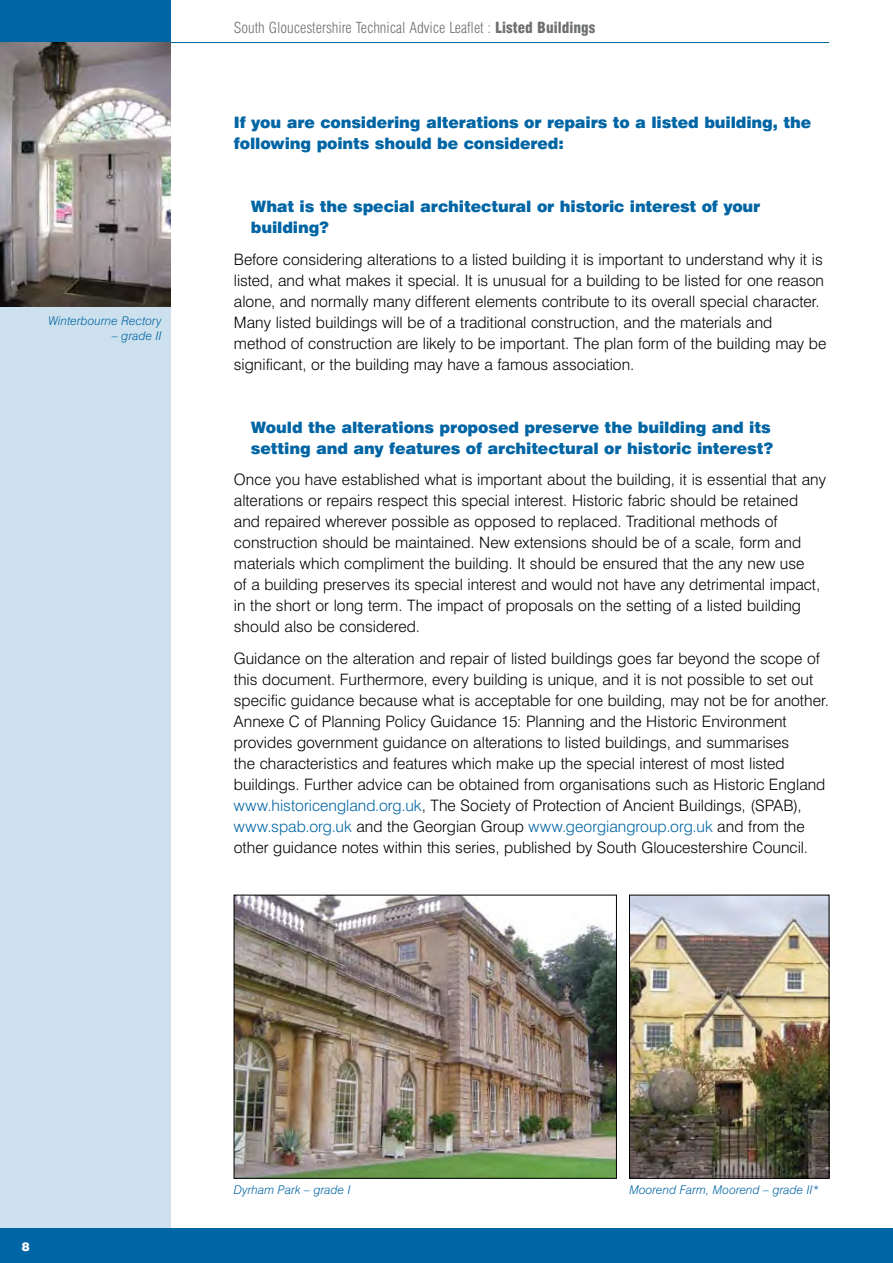
<style>
.page{position:relative;width:893px;height:1263px;background:#fff}
.page>*{position:absolute;margin:0;border:0;box-sizing:border-box;transform-origin:0 0}
.t1{font:300 15.75px/21px "Swiss 721 BT";color:#000}
.t2{font:900 15.75px/21px "Swiss 721 BT";letter-spacing:-.01em;color:#0065a4}
.t3{font:300 condensed 15px "Swiss 721 BT";color:#6d6f71}
.t4{font:italic 300 12px "Swiss 721 BT";letter-spacing:.015em;color:#0065a4}
.t5{font:900 12px "Swiss 721 BT";color:#fff}
.s1{font-weight:900}
.s2{color:#0065a4}
</style>
<div class="page">
<div style="left:0;top:0;width:170px;height:43px;background:#0065a4"></div>
<div style="left:0;top:43px;width:170px;height:1220px;background:#cce0ed"></div>
<hr style="left:0;top:42px;width:829px;height:1px;background:#0065a4">
<div style="left:34px;top:1229px;width:859px;height:34px;background:#0065a4"></div>
<hr style="left:34px;top:1229px;width:1px;height:34px;background:#fff">
<div style="left:0;top:1229px;width:34px;height:34px;background:#0065a4"></div>
<img style="left:0;top:43px;width:170px;height:264px">
<img style="left:236px;top:897px;width:379px;height:279px">
<div style="left:234px;top:895px;width:383px;height:283px;border:1px solid #000"></div>
<img style="left:631px;top:897px;width:196px;height:279px">
<div style="left:629px;top:895px;width:200px;height:283px;border:1px solid #000"></div>
<p class="t4" style="left:49px;top:314px;width:114px">Winterbourne Rectory</p>
<p class="t4" style="left:112px;top:328px;width:51px">– grade II</p>
<p class="t3" style="left:234px;top:18px;width:363px">South Gloucestershire Technical Advice Leaflet : <span class="s1">Listed Buildings</span></p>
<h2 class="t2" style="left:234px;top:112px;width:579px">If you are considering alterations or repairs to a listed building, the following points should be considered:</h2>
<p class="t2" style="left:251px;top:196px;width:511px">What is the special architectural or historic interest of your building?</p>
<p class="t1" style="left:234px;top:249px;width:594px">Before considering alterations to a listed building it is important to understand why it is listed, and what makes it special. It is unusual for a building to be listed for one reason alone, and normally many different elements contribute to its overall special character.<br>Many listed buildings will be of a traditional construction, and the materials and method of construction are likely to be important. The plan form of the building may be significant, or the building may have a famous association.</p>
<p class="t2" style="left:251px;top:417px;width:524px">Would the alterations proposed preserve the building and its setting and any features of architectural or historic interest?</p>
<p class="t1" style="left:234px;top:469px;width:594px">Once you have established what is important about the building, it is essential that any alterations or repairs respect this special interest. Historic fabric should be retained and repaired wherever possible as opposed to replaced. Traditional methods of construction should be maintained. New extensions should be of a scale, form and materials which compliment the building. It should be ensured that the any new use<br>of a building preserves its special interest and would not have any detrimental impact, in the short or long term. The impact of proposals on the setting of a listed building should also be considered.</p>
<p class="t1" style="left:234px;top:647px;width:597px">Guidance on the alteration and repair of listed buildings goes far beyond the scope of this document. Furthermore, every building is unique, and it is not possible to set out specific guidance because what is acceptable for one building, may not be for another.<br>Annexe C of Planning Policy Guidance 15: Planning and the Historic Environment provides government guidance on alterations to listed buildings, and summarises<br>the characteristics and features which make up the special interest of most listed buildings. Further advice can be obtained from organisations such as Historic England <span class="s2">www.historicengland.org.uk</span>, The Society of Protection of Ancient Buildings, (SPAB), <span class="s2">www.spab.org.uk</span> and the Georgian Group <span class="s2">www.georgiangroup.org.uk</span> and from the other guidance notes within this series, published by South Gloucestershire Council.</p>
<p class="t5" style="left:22px;top:1239px;width:9px">8</p>
<p class="t4" style="left:234px;top:1182px;width:118px">Dyrham Park – grade I</p>
<p class="t4" style="left:629px;top:1182px;width:191px">Moorend Farm, Moorend – grade II*</p>
</div>
